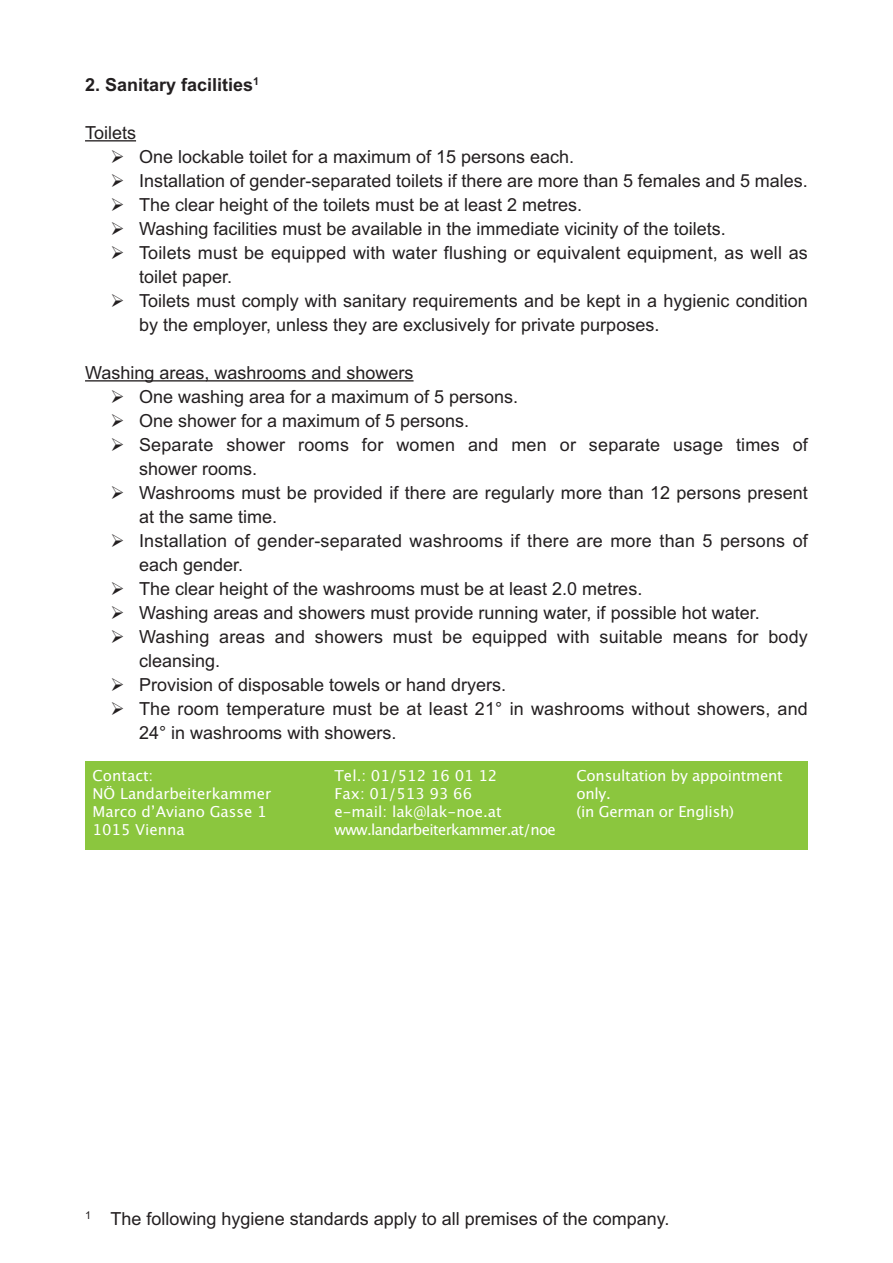
<style>
.page{position:relative;width:893px;height:1263px;background:#fff}
.page>*{position:absolute;margin:0;border:0;box-sizing:border-box;transform-origin:0 0}
.t1{font:18px/24px "Arial";color:#231f20}
.t2{font:700 18px "Arial";color:#231f20}
.t3{font:15px/18px "Lucida Grande";color:#fff}
</style>
<div class="page">
<div style="left:85px;top:762px;width:723px;height:88px;background:#8bc63e"></div>
<hr style="left:85px;top:140px;width:51px;height:1px;background:#231f20">
<hr style="left:85px;top:380px;width:329px;height:1px;background:#231f20">
<p class="t2" style="left:85px;top:74px;width:176px">2. Sanitary facilities<sup>1</sup></p>
<p class="t1" style="left:85px;top:121px;width:53px">Toilets</p>
<p class="t1" style="left:111px;top:145px;width:465px">➢ One lockable toilet for a maximum of 15 persons each.</p>
<p class="t1" style="left:111px;top:169px;width:699px">➢ Installation of gender-separated toilets if there are more than 5 females and 5 males.</p>
<p class="t1" style="left:111px;top:193px;width:473px">➢ The clear height of the toilets must be at least 2 metres.</p>
<p class="t1" style="left:111px;top:217px;width:617px">➢ Washing facilities must be available in the immediate vicinity of the toilets.</p>
<p class="t1" style="left:139px;top:241px;width:670px;text-indent:-28px">➢ Toilets must be equipped with water flushing or equivalent equipment, as well as toilet paper.</p>
<p class="t1" style="left:139px;top:289px;width:670px;text-indent:-28px">➢ Toilets must comply with sanitary requirements and be kept in a hygienic condition by the employer, unless they are exclusively for private purposes.</p>
<p class="t1" style="left:85px;top:361px;width:330px">Washing areas, washrooms and showers</p>
<p class="t1" style="left:111px;top:385px;width:409px">➢ One washing area for a maximum of 5 persons.</p>
<p class="t1" style="left:111px;top:409px;width:360px">➢ One shower for a maximum of 5 persons.</p>
<p class="t1" style="left:139px;top:433px;width:670px;text-indent:-28px">➢ Separate shower rooms for women and men or separate usage times of shower rooms.</p>
<p class="t1" style="left:139px;top:481px;width:670px;text-indent:-28px">➢ Washrooms must be provided if there are regularly more than 12 persons present at the same time.</p>
<p class="t1" style="left:139px;top:529px;width:670px;text-indent:-28px">➢ Installation of gender-separated washrooms if there are more than 5 persons of each gender.</p>
<p class="t1" style="left:111px;top:577px;width:533px">➢ The clear height of the washrooms must be at least 2.0 metres.</p>
<p class="t1" style="left:111px;top:601px;width:651px">➢ Washing areas and showers must provide running water, if possible hot water.</p>
<p class="t1" style="left:139px;top:625px;width:670px;text-indent:-28px">➢ Washing areas and showers must be equipped with suitable means for body cleansing.</p>
<p class="t1" style="left:111px;top:673px;width:397px">➢ Provision of disposable towels or hand dryers.</p>
<p class="t1" style="left:139px;top:697px;width:670px;text-indent:-28px">➢ The room temperature must be at least 21° in washrooms without showers, and<br>24° in washrooms with showers.</p>
<p class="t3" style="left:93px;top:767px;width:180px">Contact:<br>NÖ Landarbeiterkammer<br>Marco d’Aviano Gasse 1<br>1015 Vienna</p>
<p class="t3" style="left:334px;top:767px;width:223px">Tel.: 01/512 16 01 12<br>Fax: 01/513 93 66<br>e-mail: lak@lak-noe.at www.landarbeiterkammer.at/noe</p>
<p class="t3" style="left:576px;top:767px;width:208px">Consultation by appointment only.<br>(in German or English)</p>
<p class="t1" style="left:85px;top:1207px;width:586px"><sup>1</sup> The following hygiene standards apply to all premises of the company.</p>
</div>
